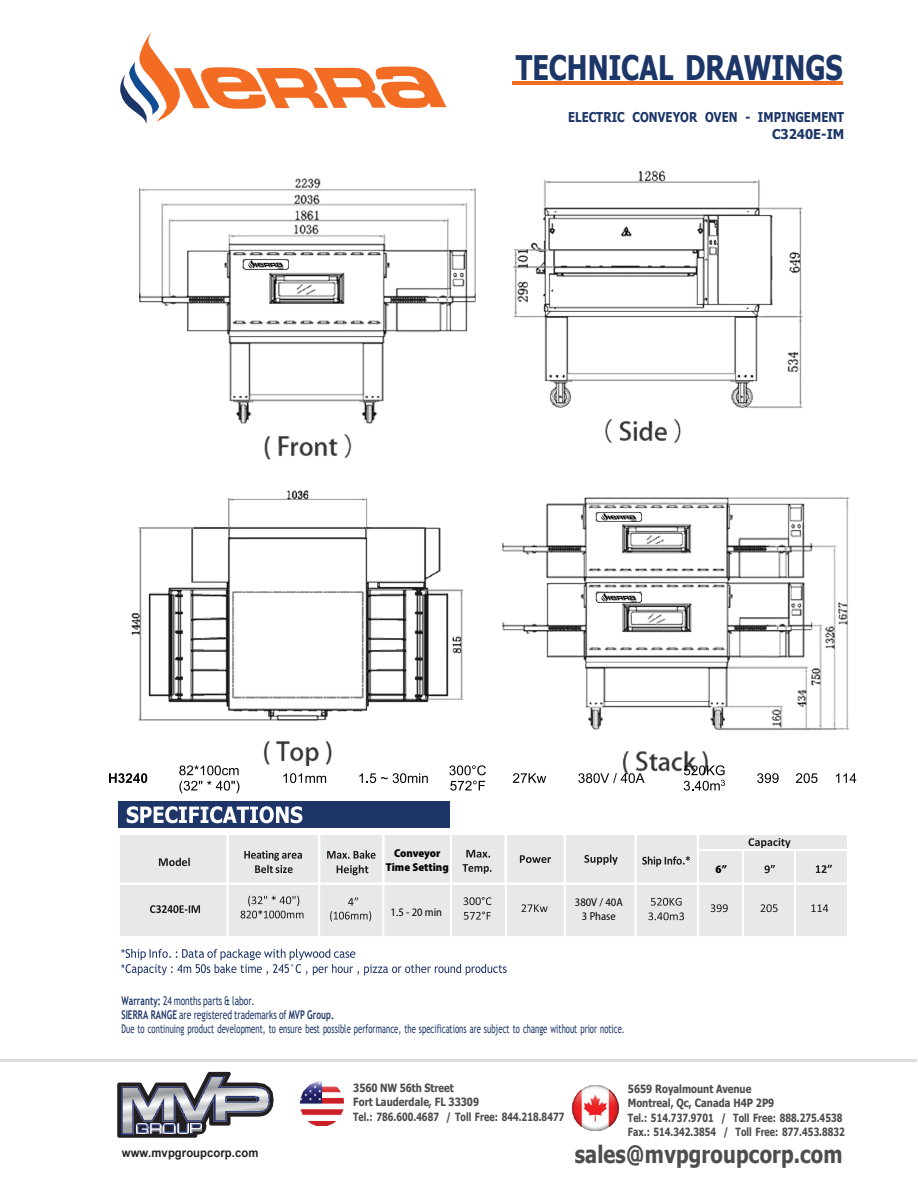
<style>
.page{position:relative;width:918px;height:1188px;background:#fff}
.page>*{position:absolute;margin:0;border:0;box-sizing:border-box;transform-origin:0 0}
.t1{font:700 33.9px "Tahoma";color:#1d3668;scale:.8 1}
.t2{font:700 24px "Tahoma";letter-spacing:.01em;color:#4d4d4f;scale:.84 1}
.t3{font:700 13.5px/16.8px "Tahoma";letter-spacing:.005em;color:#1d3668;text-align:right;scale:.84 1}
.t4{font:12px/13.6px "Trebuchet MS";letter-spacing:.005em;color:#1d3668;scale:.7 1}
.t5{font:700 12px "Arial";letter-spacing:.005em;color:#231f20;scale:.94 1}
.t6{font:semi-condensed 11.55px/13.8px "Myriad Pro";color:#050504;text-align:center}
.t7{font:900 semi-condensed 11.55px/13.8px "Myriad Pro";color:#050504;text-align:center}
.t8{font:700 11.4px/13.5px "Tahoma";color:#4d4d4f;scale:.78 1}
.t9{font:700 11.4px/13.5px "Tahoma";color:#4d4d4f;scale:.84 1}
.s1{font-weight:700}
</style>
<div class="page">
<svg style="left:117px;top:1072px;width:157px;height:66px"></svg>
<img style="left:572px;top:1085px;width:46px;height:45px">
<img style="left:299px;top:1081px;width:45px;height:44px">
<hr style="left:0;top:1059px;width:917px;height:3px;background:#dcddde">
<hr style="left:512px;top:81px;width:331px;height:3px;background:#f36c23">
<img style="left:513px;top:170px;width:290px;height:273px">
<img style="left:131px;top:490px;width:333px;height:276px">
<svg style="left:120px;top:31px;width:326px;height:93px"></svg>
<img style="left:139px;top:178px;width:337px;height:282px">
<img style="left:243px;top:259px;width:45px;height:10px">
<img style="left:503px;top:497px;width:347px;height:276px">
<img style="left:597px;top:512px;width:45px;height:10px">
<img style="left:597px;top:592px;width:45px;height:10px">
<div style="left:120px;top:835px;width:577px;height:89px;background:#e7e8e9"></div>
<svg style="left:173px;top:838px;width:674px;height:98px;fill:#e7e8e9"></svg>
<div style="left:119px;top:802px;width:331px;height:26px;background:#1e3567"></div>
<svg style="left:127px;top:806px;width:175px;height:17px"></svg>
<img style="left:642px;top:855px;width:51px;height:12px">
<svg style="left:642px;top:856px;width:48px;height:11px"></svg>
<img style="left:150px;top:903px;width:53px;height:12px">
<svg style="left:150px;top:905px;width:50px;height:8px"></svg>
<img style="left:328px;top:896px;width:46px;height:26px">
<svg style="left:330px;top:897px;width:41px;height:24px"></svg>
<svg style="left:121px;top:949px;width:386px;height:26px"></svg>
<div style="left:796px;top:885px;width:51px;height:48px;background:#e7e8e9"></div>
<svg style="left:811px;top:904px;width:17px;height:8px"></svg>
<div style="left:744px;top:885px;width:50px;height:48px;background:#e7e8e9"></div>
<svg style="left:761px;top:904px;width:17px;height:8px"></svg>
<div style="left:699px;top:885px;width:43px;height:48px;background:#e7e8e9"></div>
<svg style="left:711px;top:904px;width:17px;height:8px"></svg>
<div style="left:637px;top:885px;width:60px;height:48px;background:#e7e8e9"></div>
<svg style="left:651px;top:898px;width:31px;height:8px"></svg>
<svg style="left:648px;top:912px;width:36px;height:8px"></svg>
<div style="left:566px;top:885px;width:69px;height:48px;background:#e7e8e9"></div>
<div style="left:507px;top:885px;width:57px;height:48px;background:#e7e8e9"></div>
<svg style="left:522px;top:904px;width:26px;height:8px"></svg>
<div style="left:452px;top:885px;width:53px;height:48px;background:#e7e8e9"></div>
<svg style="left:463px;top:897px;width:28px;height:8px"></svg>
<svg style="left:464px;top:912px;width:27px;height:8px"></svg>
<div style="left:384px;top:885px;width:66px;height:48px;background:#e7e8e9"></div>
<div style="left:229px;top:885px;width:89px;height:48px;background:#e7e8e9"></div>
<svg style="left:241px;top:896px;width:63px;height:22px"></svg>
<div style="left:796px;top:851px;width:51px;height:32px;background:#e7e8e9"></div>
<div style="left:744px;top:851px;width:50px;height:32px;background:#e7e8e9"></div>
<svg style="left:816px;top:865px;width:16px;height:8px"></svg>
<img style="left:699px;top:851px;width:43px;height:32px">
<svg style="left:765px;top:865px;width:10px;height:8px"></svg>
<div style="left:699px;top:835px;width:148px;height:14px;background:#e7e8e9"></div>
<svg style="left:749px;top:838px;width:42px;height:10px"></svg>
<div style="left:566px;top:835px;width:69px;height:48px;background:#e7e8e9"></div>
<svg style="left:584px;top:855px;width:34px;height:10px"></svg>
<div style="left:507px;top:835px;width:57px;height:48px;background:#e7e8e9"></div>
<svg style="left:520px;top:855px;width:31px;height:8px"></svg>
<div style="left:452px;top:835px;width:53px;height:48px;background:#e7e8e9"></div>
<svg style="left:466px;top:850px;width:24px;height:8px"></svg>
<svg style="left:462px;top:864px;width:30px;height:10px"></svg>
<div style="left:384px;top:835px;width:66px;height:48px;background:#e7e8e9"></div>
<div style="left:320px;top:835px;width:62px;height:48px;background:#e7e8e9"></div>
<svg style="left:327px;top:850px;width:49px;height:9px"></svg>
<svg style="left:337px;top:865px;width:31px;height:10px"></svg>
<div style="left:229px;top:835px;width:89px;height:48px;background:#e7e8e9"></div>
<svg style="left:244px;top:851px;width:58px;height:22px"></svg>
<div style="left:120px;top:835px;width:107px;height:48px;background:#e7e8e9"></div>
<svg style="left:159px;top:858px;width:31px;height:8px"></svg>
<svg style="left:109px;top:773px;width:38px;height:10px"></svg>
<svg style="left:179px;top:765px;width:60px;height:10px"></svg>
<svg style="left:179px;top:781px;width:60px;height:12px"></svg>
<svg style="left:283px;top:773px;width:43px;height:10px"></svg>
<svg style="left:359px;top:773px;width:69px;height:10px"></svg>
<svg style="left:449px;top:765px;width:37px;height:10px"></svg>
<svg style="left:450px;top:781px;width:35px;height:10px"></svg>
<svg style="left:513px;top:773px;width:33px;height:10px"></svg>
<svg style="left:578px;top:773px;width:67px;height:10px"></svg>
<svg style="left:684px;top:765px;width:41px;height:26px"></svg>
<svg style="left:757px;top:773px;width:22px;height:10px"></svg>
<svg style="left:796px;top:773px;width:22px;height:10px"></svg>
<svg style="left:836px;top:773px;width:20px;height:10px"></svg>
<h1 class="t1" style="left:516px;top:44px;width:410px">TECHNICAL DRAWINGS</h1>
<p class="t3" style="left:568px;top:108px;width:330px">ELECTRIC CONVEYOR OVEN - IMPINGEMENT<br>C3240E-IM</p>
<p class="t7" style="left:386px;top:846px;width:64px">Conveyor<br>Time Setting</p>
<p class="t6" style="left:391px;top:905px;width:53px">1.5 - 20 min</p>
<p class="t6" style="left:575px;top:895px;width:49px">380V / 40A<br>3 Phase</p>
<p class="t7" style="left:716px;top:862px;width:13px">6”</p>
<p class="t4" style="left:122px;top:995px;width:720px"><span class="s1">Warranty:</span> 24 months parts &amp; labor.<br><span class="s1">SIERRA RANGE</span> are registered trademarks of <span class="s1">MVP Group.<br></span>Due to continuing product development, to ensure best possible performance, the specifications are subject to change without prior notice.</p>
<p class="t9" style="left:353px;top:1080px;width:151px">3560 NW 56th Street<br>Fort Lauderdale, FL 33309</p>
<p class="t8" style="left:353px;top:1109px;width:272px">Tel.: 786.600.4687 / Toll Free: 844.218.8477</p>
<p class="t9" style="left:628px;top:1082px;width:176px">5659 Royalmount Avenue<br>Montreal, Qc, Canada H4P 2P9</p>
<p class="t8" style="left:628px;top:1111px;width:280px">Tel.: 514.737.9701 / Toll Free: 888.275.4538<br>Fax.: 514.342.3854 / Toll Free: 877.453.8832</p>
<p class="t5" style="left:122px;top:1145px;width:147px">www.mvpgroupcorp.com</p>
<h2 class="t2" style="left:575px;top:1138px;width:320px">sales@mvpgroupcorp.com</h2>
</div>
